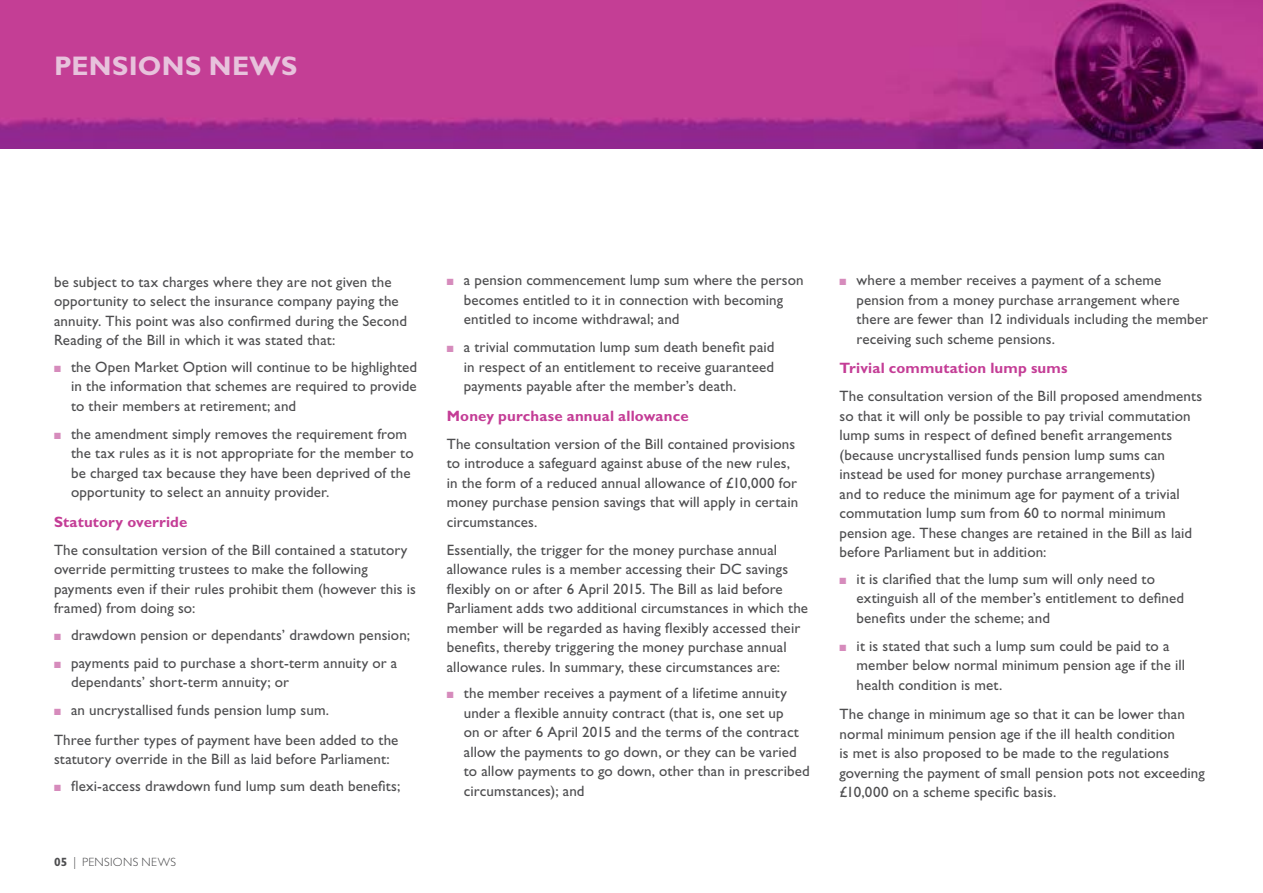
<style>
.page{position:relative;width:1263px;height:893px;background:#fff}
.page>*{position:absolute;margin:0;border:0;box-sizing:border-box;transform-origin:0 0}
.t1{font:700 27px "Gill Sans Std";letter-spacing:.015em;color:#e7c2dc}
.t2{font:15px/19.5px "Gill Sans Std";letter-spacing:.01em;color:#4d4d4f}
.t3{font:700 15px "Gill Sans Std";letter-spacing:.01em;color:#c43d96}
.t4{font:300 12px "Gill Sans Std";letter-spacing:.025em;color:#4d4d4f}
.s1{color:#d68bbc}
.s2{font-weight:700}
</style>
<div class="page">
<img style="left:0;top:0;width:1263px;height:149px">
<h1 class="t1" style="left:54px;top:50px;width:245px">PENSIONS NEWS</h1>
<p class="t2" style="left:54px;top:272px;width:355px">be subject to tax charges where they are not given the opportunity to select the insurance company paying the annuity. This point was also confirmed during the Second Reading of the Bill in which it was stated that:</p>
<p class="t2" style="left:71px;top:357px;width:348px;text-align:justify;text-indent:-17px"><span class="s1">■</span> the Open Market Option will continue to be highlighted in the information that schemes are required to provide to their members at retirement; and</p>
<p class="t2" style="left:71px;top:424px;width:344px;text-indent:-17px"><span class="s1">■</span> the amendment simply removes the requirement from the tax rules as it is not appropriate for the member to be charged tax because they have been deprived of the opportunity to select an annuity provider.</p>
<p class="t3" style="left:54px;top:513px;width:135px">Statutory override</p>
<p class="t2" style="left:54px;top:540px;width:363px">The consultation version of the Bill contained a statutory override permitting trustees to make the following payments even if their rules prohibit them (however this is framed) from doing so:</p>
<p class="t2" style="left:54px;top:625px;width:358px"><span class="s1">■</span> drawdown pension or dependants’ drawdown pension;</p>
<p class="t2" style="left:71px;top:653px;width:328px;text-indent:-17px"><span class="s1">■</span> payments paid to purchase a short-term annuity or a dependants’ short-term annuity; or</p>
<p class="t2" style="left:54px;top:695px;width:346px;line-height:29.5px"><span class="s1">■</span> an uncrystallised funds pension lump sum.<br>Three further types of payment have been added to the</p>
<p class="t2" style="left:54px;top:749px;width:337px">statutory override in the Bill as laid before Parliament:</p>
<p class="t2" style="left:54px;top:776px;width:348px"><span class="s1">■</span> flexi-access drawdown fund lump sum death benefits;</p>
<p class="t4" style="left:54px;top:855px;width:123px"><span class="s2">05</span> | PENSIONS NEWS</p>
<p class="t2" style="left:464px;top:270px;width:341px;text-indent:-17px"><span class="s1">■</span> a pension commencement lump sum where the person becomes entitled to it in connection with becoming entitled to income withdrawal; and</p>
<p class="t2" style="left:464px;top:337px;width:312px;text-align:justify;text-indent:-17px"><span class="s1">■</span> a trivial commutation lump sum death benefit paid in respect of an entitlement to receive guaranteed payments payable after the member’s death.</p>
<p class="t3" style="left:447px;top:407px;width:243px">Money purchase annual allowance</p>
<p class="t2" style="left:447px;top:434px;width:353px">The consultation version of the Bill contained provisions to introduce a safeguard against abuse of the new rules, in the form of a reduced annual allowance of £10,000 for money purchase pension savings that will apply in certain circumstances.</p>
<p class="t2" style="left:447px;top:540px;width:363px">Essentially, the trigger for the money purchase annual allowance rules is a member accessing their DC savings flexibly on or after 6 April 2015. The Bill as laid before Parliament adds two additional circumstances in which the member will be regarded as having flexibly accessed their benefits, thereby triggering the money purchase annual allowance rules. In summary, these circumstances are:</p>
<p class="t2" style="left:464px;top:683px;width:347px;text-indent:-17px"><span class="s1">■</span> the member receives a payment of a lifetime annuity under a flexible annuity contract (that is, one set up<br>on or after 6 April 2015 and the terms of the contract allow the payments to go down, or they can be varied to allow payments to go down, other than in prescribed circumstances); and</p>
<p class="t2" style="left:856px;top:270px;width:353px;text-indent:-17px"><span class="s1">■</span> where a member receives a payment of a scheme pension from a money purchase arrangement where there are fewer than 12 individuals including the member receiving such scheme pensions.</p>
<p class="t3" style="left:839px;top:359px;width:229px">Trivial commutation lump sums</p>
<p class="t2" style="left:839px;top:386px;width:364px">The consultation version of the Bill proposed amendments so that it will only be possible to pay trivial commutation lump sums in respect of defined benefit arrangements (because uncrystallised funds pension lump sums can instead be used for money purchase arrangements)<br>and to reduce the minimum age for payment of a trivial commutation lump sum from 60 to normal minimum pension age. These changes are retained in the Bill as laid before Parliament but in addition:</p>
<p class="t2" style="left:856px;top:569px;width:329px;text-indent:-17px"><span class="s1">■</span> it is clarified that the lump sum will only need to extinguish all of the member’s entitlement to defined benefits under the scheme; and</p>
<p class="t2" style="left:856px;top:636px;width:330px;text-indent:-17px"><span class="s1">■</span> it is stated that such a lump sum could be paid to a member below normal minimum pension age if the ill health condition is met.</p>
<p class="t2" style="left:839px;top:704px;width:367px">The change in minimum age so that it can be lower than normal minimum pension age if the ill health condition<br>is met is also proposed to be made to the regulations governing the payment of small pension pots not exceeding £10,000 on a scheme specific basis.</p>
</div>
